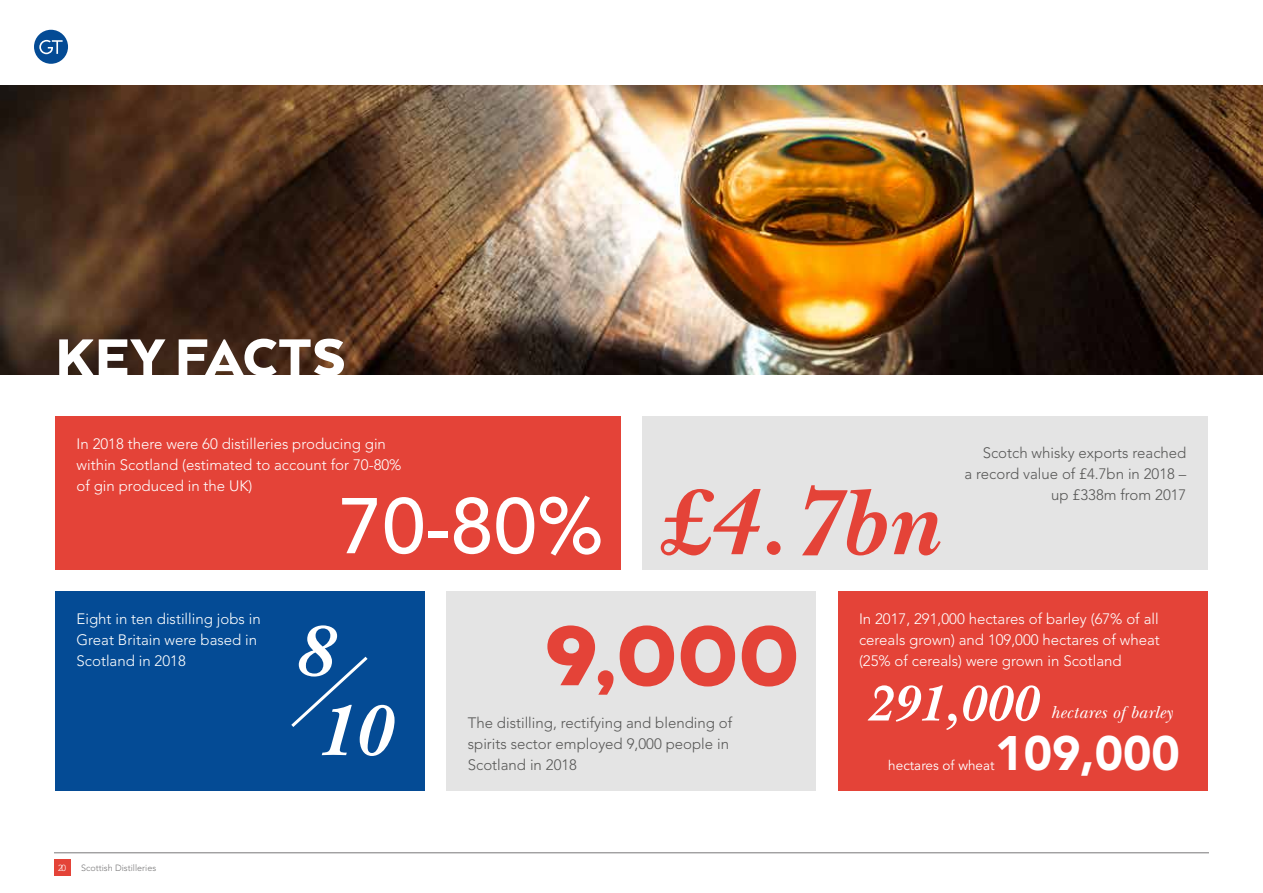
<style>
.page{position:relative;width:1263px;height:893px;background:#fff}
.page>*{position:absolute;margin:0;border:0;box-sizing:border-box;transform-origin:0 0}
.t1{font:900 97.5px "Arquitecta";color:#e44338}
.t2{font:500 78px "Avenir LT Std";color:#fff}
.t3{font:italic 700 75px/79.3px "New Baskerville Std";color:#fff}
.t4{font:900 60px "Arquitecta";letter-spacing:.02em;color:#fff}
.t5{font:italic 700 52.5px "New Baskerville Std";color:#fff}
.t6{font:900 48px "Avenir LT Std";color:#fff}
.t7{font:italic 18px "New Baskerville Std";letter-spacing:.02em;color:#fff}
.t8{font:300 15px/21px "Avenir LT Std";color:#fff}
.t9{font:300 15px/21px "Avenir LT Std";color:#575756;text-align:right}
.t10{font:13.5px "Avenir LT Std";color:#fff}
.t11{font:300 9px "Avenir LT Std";color:#797879}
.t12{font:300 8.85px "Avenir LT Std";color:#fff}
.s1{font-family:"New Baskerville Std";font-weight:700;font-style:italic;font-size:97.5px;color:#e44338}
</style>
<div class="page">
<hr style="left:54px;top:852px;width:1155px;height:1px;background:#797879">
<div style="left:54px;top:860px;width:16px;height:16px;background:#e44338"></div>
<svg style="left:34px;top:30px;width:34px;height:34px"></svg>
<img style="left:0;top:85px;width:1263px;height:289px">
<div style="left:838px;top:591px;width:370px;height:200px;background:#e44338"></div>
<div style="left:55px;top:417px;width:566px;height:153px;background:#e44338"></div>
<div style="left:642px;top:417px;width:566px;height:153px;background:#e4e4e4"></div>
<div style="left:446px;top:591px;width:370px;height:200px;background:#e4e4e4"></div>
<div style="left:55px;top:591px;width:370px;height:200px;background:#044b95"></div>
<svg style="left:291px;top:656px;width:77px;height:71px"></svg>
<h3 class="t4" style="left:55px;top:320px;width:292px">KEY FACTS</h3>
<p class="t8" style="left:77px;top:434px;width:326px">In 2018 there were 60 distilleries producing gin within Scotland (estimated to account for 70-80% of gin produced in the UK)</p>
<p class="t9" style="left:964px;top:442px;width:223px">Scotch whisky exports reached<br>a record value of £4.7bn in 2018 – up £338m from 2017</p>
<h2 class="t2" style="left:339px;top:481px;width:599px">70-80% <span class="s1">£4.7bn</span></h2>
<p class="t8" style="left:77px;top:608px;width:186px">Eight in ten distilling jobs in<br>Great Britain were based in<br>Scotland in 2018</p>
<h3 class="t3" style="left:294px;top:612px;width:99px">8<br>10</h3>
<p class="t12" style="left:58px;top:863px;width:10px">20</p>
<p class="t11" style="left:81px;top:863px;width:77px">Scottish Distilleries</p>
<h1 class="t1" style="left:545px;top:595px;width:256px">9,000</h1>
<p class="t9" style="left:468px;top:712px;width:266px;text-align:left">The distilling, rectifying and blending of spirits sector employed 9,000 people in<br>Scotland in 2018</p>
<p class="t8" style="left:859px;top:608px;width:302px;text-align:justify">In 2017, 291,000 hectares of barley (67% of all cereals grown) and 109,000 hectares of wheat (25% of cereals) were grown in Scotland</p>
<h3 class="t5" style="left:865px;top:673px;width:174px">291,000</h3>
<p class="t10" style="left:888px;top:757px;width:108px">hectares of wheat</p>
<p class="t7" style="left:1050px;top:701px;width:124px">hectares of barley</p>
<h3 class="t6" style="left:995px;top:724px;width:186px">109,000</h3>
</div>
